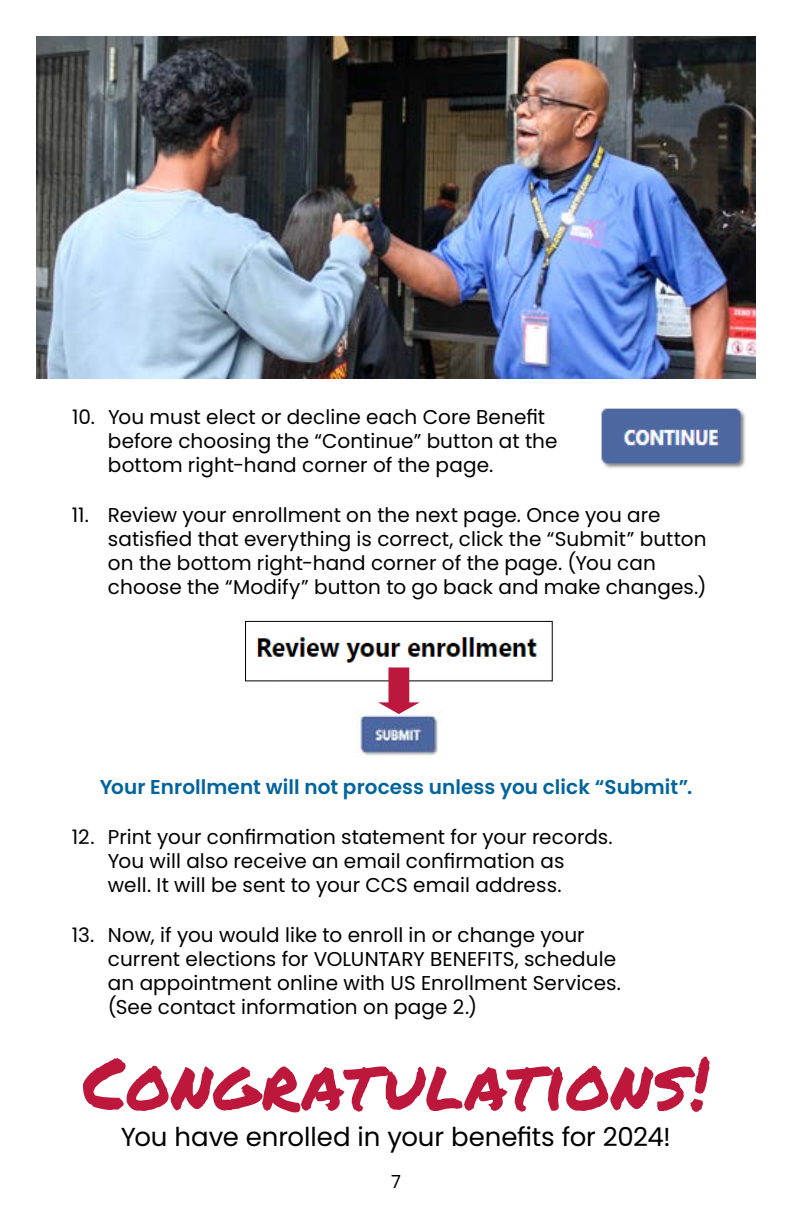
<style>
.page{position:relative;width:792px;height:1224px;background:#fff}
.page>*{position:absolute;margin:0;border:0;box-sizing:border-box;transform-origin:0 0}
.t1{font:72px "Permanent Marker";letter-spacing:.015em;color:#bd173c}
.t2{font:26px "Poppins";letter-spacing:-.005em;color:#000}
.t3{font:20px/24px "Poppins";letter-spacing:.005em;color:#000}
.t4{font:600 20px "Poppins";letter-spacing:.005em;color:#00649d}
.t5{font:18px "Poppins";color:#000}
</style>
<div class="page">
<img style="left:601px;top:408px;width:145px;height:60px">
<img style="left:257px;top:637px;width:280px;height:26px">
<div style="left:245px;top:621px;width:307px;height:60px;border:1px solid #000"></div>
<img style="left:355px;top:712px;width:85px;height:46px">
<svg style="left:378px;top:667px;width:42px;height:47px"></svg>
<img style="left:36px;top:36px;width:720px;height:343px">
<p class="t3" style="left:108px;top:405px;width:451px;text-indent:-36px">10. You must elect or decline each Core Benefit before choosing the “Continue” button at the bottom right-hand corner of the page.</p>
<p class="t3" style="left:108px;top:503px;width:600px;text-indent:-36px">11. Review your enrollment on the next page. Once you are satisfied that everything is correct, click the “Submit” button on the bottom right-hand corner of the page. (You can choose the “Modify” button to go back and make changes.)</p>
<p class="t4" style="left:100px;top:775px;width:594px">Your Enrollment will not process unless you click “Submit”.</p>
<p class="t3" style="left:108px;top:825px;width:506px;text-indent:-36px">12. Print your confirmation statement for your records.<br>You will also receive an email confirmation as<br>well. It will be sent to your CCS email address.</p>
<p class="t3" style="left:108px;top:923px;width:515px;text-indent:-36px">13. Now, if you would like to enroll in or change your current elections for VOLUNTARY BENEFITS, schedule an appointment online with US Enrollment Services. (See contact information on page 2.)</p>
<h1 class="t1" style="left:83px;top:1030px;width:627px">CONGRATULATIONS!</h1>
<h2 class="t2" style="left:121px;top:1122px;width:552px">You have enrolled in your benefits for 2024!</h2>
<p class="t5" style="left:391px;top:1171px;width:11px">7</p>
</div>
